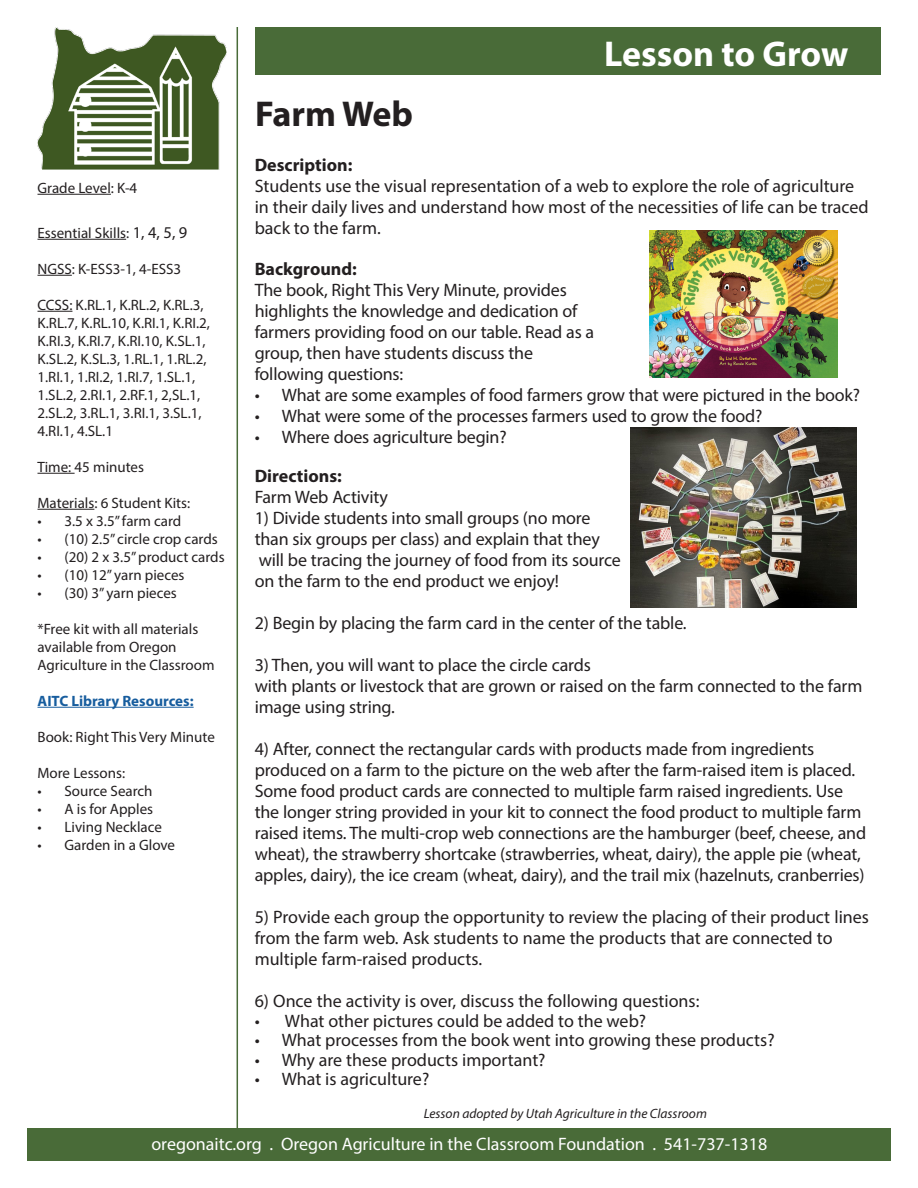
<style>
.page{position:relative;width:918px;height:1188px;background:#fff}
.page>*{position:absolute;margin:0;border:0;box-sizing:border-box;transform-origin:0 0}
.t1{font:700 36px "Myriad Pro";color:#fff}
.t2{font:700 36px "Myriad Pro";color:#231f20}
.Headline_level_2{font:18px/21px "Myriad Pro";letter-spacing:-.01em;color:#231f20}
.t3{font:18px "Myriad Pro";color:#fff}
.t4{font:700 18px "Myriad Pro";color:#231f20}
.t5{font:15px/18px "Myriad Pro";color:#231f20}
.t6{font:700 15px "Myriad Pro";color:#175d9e}
.t7{font:italic 13.5px "Myriad Pro";color:#231f20}
.s1{font-size:16.5px}
</style>
<div class="page">
<div style="left:27px;top:1129px;width:864px;height:32px;background:#496b38"></div>
<hr style="left:38px;top:194px;width:73px;height:1px;background:#231f20">
<hr style="left:38px;top:239px;width:88px;height:1px;background:#231f20">
<hr style="left:38px;top:275px;width:34px;height:1px;background:#231f20">
<hr style="left:38px;top:311px;width:34px;height:1px;background:#231f20">
<hr style="left:38px;top:473px;width:37px;height:1px;background:#231f20">
<hr style="left:38px;top:509px;width:56px;height:1px;background:#231f20">
<hr style="left:38px;top:707px;width:156px;height:1px;background:#175d9e">
<div style="left:255px;top:28px;width:625px;height:47px;background:#496b38"></div>
<img style="left:37px;top:27px;width:189px;height:142px">
<hr style="left:237px;top:27px;width:1px;height:1103px;background:#496b38">
<img style="left:631px;top:428px;width:225px;height:180px">
<img style="left:649px;top:230px;width:189px;height:148px">
<p class="t5" style="left:38px;top:178px;width:101px">Grade Level: K-4</p>
<p class="t5" style="left:38px;top:223px;width:151px">Essential Skills: <span class="s1">1, 4, 5, 9</span></p>
<p class="t5" style="left:38px;top:259px;width:145px">NGSS: K-ESS3-1, 4-ESS3</p>
<p class="t5" style="left:38px;top:295px;width:174px">CCSS: K.RL.1, K.RL.2, K.RL.3, K.RL.7, K.RL.10, K.RI.1, K.RI.2, K.RI.3, K.RI.7, K.RI.10, K.SL.1, K.SL.2, K.SL.3, 1.RL.1, 1.RL.2, 1.RI.1, 1.RI.2, 1.RI.7, 1.SL.1,</p>
<p class="t5" style="left:38px;top:385px;width:166px;text-align:justify">1.SL.2, 2.RI.1, 2.RF.1, 2,SL.1, 2.SL.2, 3.RL.1, 3.RI.1, 3.SL.1, 4.RI.1, 4.SL.1</p>
<p class="t5" style="left:38px;top:457px;width:108px">Time: 45 minutes</p>
<p class="t5" style="left:38px;top:493px;width:154px">Materials: 6 Student Kits:</p>
<p class="t5" style="left:38px;top:511px;width:145px">• 3.5 x 3.5” farm card</p>
<p class="t5" style="left:38px;top:529px;width:182px">• (10) 2.5” circle crop cards</p>
<p class="t5" style="left:38px;top:547px;width:189px">• (20) 2 x 3.5” product cards</p>
<p class="t5" style="left:38px;top:565px;width:149px">• (10) 12” yarn pieces</p>
<p class="t5" style="left:38px;top:583px;width:141px">• (30) 3” yarn pieces</p>
<p class="t5" style="left:38px;top:619px;width:179px">*Free kit with all materials available from Oregon<br>Agriculture in the Classroom</p>
<p class="t6" style="left:38px;top:691px;width:158px">AITC Library Resources:</p>
<p class="t5" style="left:38px;top:727px;width:179px">Book: Right This Very Minute</p>
<p class="t5" style="left:38px;top:763px;width:89px">More Lessons:</p>
<p class="t5" style="left:38px;top:781px;width:117px">• Source Search</p>
<p class="t5" style="left:38px;top:799px;width:117px">• A is for Apples</p>
<p class="t5" style="left:38px;top:817px;width:126px">• Living Necklace</p>
<p class="t5" style="left:38px;top:835px;width:139px">• Garden in a Glove</p>
<p class="t2" style="left:255px;top:90px;width:160px">Farm Web</p>
<p class="t1" style="left:604px;top:30px;width:246px">Lesson to Grow</p>
<p class="t4" style="left:255px;top:153px;width:99px">Description:</p>
<p class="Headline_level_2" style="left:255px;top:175px;width:616px">Students use the visual representation of a web to explore the role of agriculture in their daily lives and understand how most of the necessities of life can be traced back to the farm.</p>
<p class="t4" style="left:255px;top:258px;width:104px">Background:</p>
<p class="Headline_level_2" style="left:255px;top:280px;width:314px">The book, Right This Very Minute, provides</p>
<p class="Headline_level_2" style="left:255px;top:301px;width:324px">highlights the knowledge and dedication of</p>
<p class="Headline_level_2" style="left:255px;top:322px;width:341px">farmers providing food on our table. Read as a</p>
<p class="Headline_level_2" style="left:255px;top:343px;width:280px">group, then have students discuss the</p>
<p class="Headline_level_2" style="left:255px;top:364px;width:150px">following questions:</p>
<p class="Headline_level_2" style="left:255px;top:385px;width:607px">• What are some examples of food farmers grow that were pictured in the book?</p>
<p class="Headline_level_2" style="left:255px;top:406px;width:509px">• What were some of the processes farmers used to grow the food?</p>
<p class="Headline_level_2" style="left:255px;top:427px;width:253px">• Where does agriculture begin?</p>
<p class="t4" style="left:255px;top:465px;width:89px">Directions:</p>
<p class="Headline_level_2" style="left:255px;top:487px;width:135px">Farm Web Activity</p>
<p class="Headline_level_2" style="left:255px;top:508px;width:337px">1) Divide students into small groups (no more</p>
<p class="Headline_level_2" style="left:255px;top:529px;width:347px">than six groups per class) and explain that they</p>
<p class="Headline_level_2" style="left:259px;top:550px;width:364px">will be tracing the journey of food from its source</p>
<p class="Headline_level_2" style="left:255px;top:571px;width:306px">on the farm to the end product we enjoy!</p>
<p class="Headline_level_2" style="left:255px;top:613px;width:433px">2) Begin by placing the farm card in the center of the table.</p>
<p class="Headline_level_2" style="left:255px;top:655px;width:338px">3) Then, you will want to place the circle cards</p>
<p class="Headline_level_2" style="left:255px;top:676px;width:609px">with plants or livestock that are grown or raised on the farm connected to the farm image using string.</p>
<p class="Headline_level_2" style="left:255px;top:739px;width:613px">4) After, connect the rectangular cards with products made from ingredients produced on a farm to the picture on the web after the farm-raised item is placed.<br>Some food product cards are connected to multiple farm raised ingredients. Use the longer string provided in your kit to connect the food product to multiple farm raised items. The multi-crop web connections are the hamburger (beef, cheese, and wheat), the strawberry shortcake (strawberries, wheat, dairy), the apple pie (wheat, apples, dairy), the ice cream (wheat, dairy), and the trail mix (hazelnuts, cranberries)</p>
<p class="Headline_level_2" style="left:255px;top:907px;width:616px">5) Provide each group the opportunity to review the placing of their product lines from the farm web. Ask students to name the products that are connected to multiple farm-raised products.</p>
<p class="Headline_level_2" style="left:255px;top:991px;width:446px">6) Once the activity is over, discuss the following questions:</p>
<p class="Headline_level_2" style="left:255px;top:1010px;width:393px">• What other pictures could be added to the web?</p>
<p class="Headline_level_2" style="left:255px;top:1030px;width:521px">• What processes from the book went into growing these products?</p>
<p class="Headline_level_2" style="left:255px;top:1049px;width:292px">• Why are these products important?</p>
<p class="Headline_level_2" style="left:255px;top:1069px;width:176px">• What is agriculture?</p>
<p class="t7" style="left:424px;top:1105px;width:285px">Lesson adopted by Utah Agriculture in the Classroom</p>
<p class="t3" style="left:151px;top:1133px;width:617px">oregonaitc.org . Oregon Agriculture in the Classroom Foundation . 541-737-1318</p>
</div>
